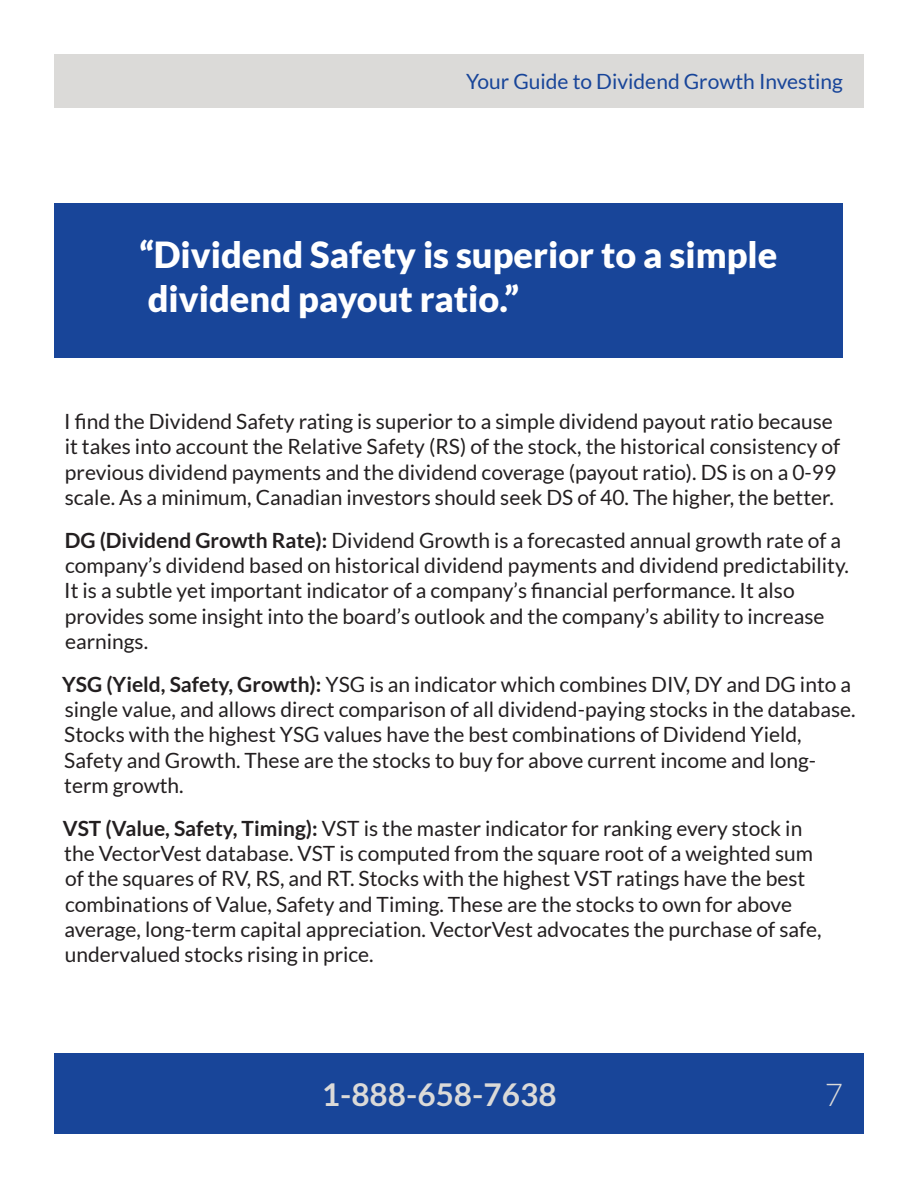
<style>
.page{position:relative;width:918px;height:1188px;background:#fff}
.page>*{position:absolute;margin:0;border:0;box-sizing:border-box;transform-origin:0 0}
.body_copy{font:900 36px/43.2px "Lato";color:#fff}
.t1{font:700 31.5px "Lato";color:#dbdad8}
.t2{font:300 31.5px "Lato";color:#dbdad8}
.body_copy-2{font:21px/25.2px "Lato";color:#231f20}
.t3{font:21px "Lato";color:#184599}
.s1{font-weight:700}
</style>
<div class="page">
<div style="left:54px;top:1053px;width:810px;height:81px;background:#184599"></div>
<div style="left:54px;top:54px;width:810px;height:54px;background:#dbdad8"></div>
<div style="left:54px;top:203px;width:789px;height:155px;background:#184599"></div>
<p class="t3" style="left:466px;top:70px;width:378px">Your Guide to Dividend Growth Investing</p>
<p class="body_copy" style="left:139px;top:233px;width:640px">“Dividend Safety is superior to a simple dividend payout ratio.”</p>
<p class="body_copy-2" style="left:64px;top:409px;width:778px">I find the Dividend Safety rating is superior to a simple dividend payout ratio because it takes into account the Relative Safety (RS) of the stock, the historical consistency of previous dividend payments and the dividend coverage (payout ratio). DS is on a 0-99 scale. As a minimum, Canadian investors should seek DS of 40. The higher, the better.</p>
<p class="body_copy-2" style="left:64px;top:528px;width:786px"><span class="s1">DG (Dividend Growth Rate):</span> Dividend Growth is a forecasted annual growth rate of a company’s dividend based on historical dividend payments and dividend predictability.<br>It is a subtle yet important indicator of a company’s financial performance. It also provides some insight into the board’s outlook and the company’s ability to increase earnings.</p>
<p class="body_copy-2" style="left:62px;top:672px;width:795px"><span class="s1">YSG (Yield, Safety, Growth):</span> YSG is an indicator which combines DIV, DY and DG into a single value, and allows direct comparison of all dividend-paying stocks in the database.<br>Stocks with the highest YSG values have the best combinations of Dividend Yield, Safety and Growth. These are the stocks to buy for above current income and long&shy;term growth.</p>
<p class="body_copy-2" style="left:63px;top:816px;width:760px"><span class="s1">VST (Value, Safety, Timing):</span> VST is the master indicator for ranking every stock in the VectorVest database. VST is computed from the square root of a weighted sum of the squares of RV, RS, and RT. Stocks with the highest VST ratings have the best combinations of Value, Safety and Timing. These are the stocks to own for above average, long-term capital appreciation. VectorVest advocates the purchase of safe, undervalued stocks rising in price.</p>
<h2 class="t1" style="left:322px;top:1077px;width:236px">1-888-658-7638</h2>
<h2 class="t2" style="left:825px;top:1078px;width:20px">7</h2>
</div>
